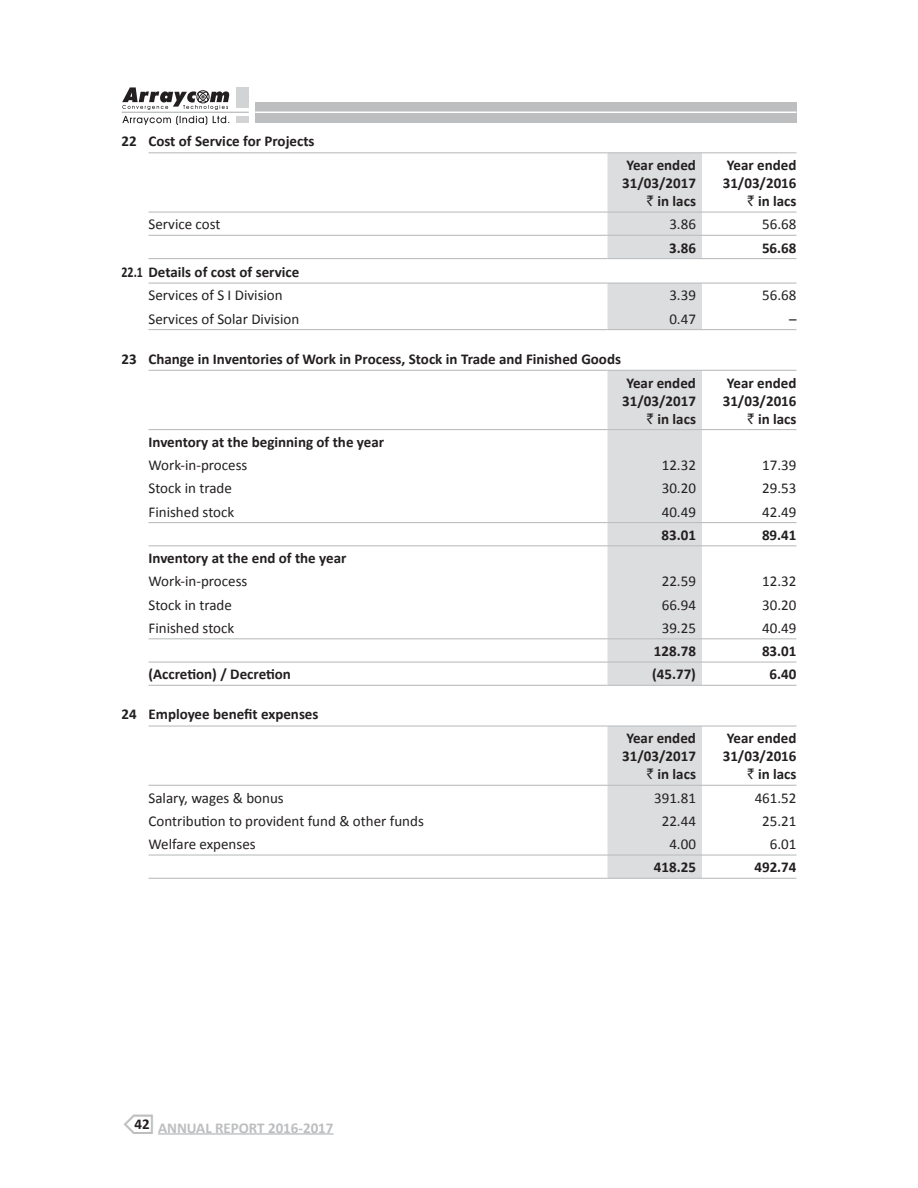
<style>
.page{position:relative;width:918px;height:1188px;background:#fff}
.page>*{position:absolute;margin:0;border:0;box-sizing:border-box;transform-origin:0 0}
.Paragraph_Style_1{font:700 15px/18px "Calibri";color:#231f20;text-align:right}
.Paragraph_Style_1-2{font:15px "Calibri";color:#231f20}
.Paragraph_Style_1-3{font:700 15px "Calibri";color:#231f20;scale:.8 1}
.t1{font:700 15px "Calibri";color:#bcbec0}
.s1{font-family:"Rupee";font-weight:400}
</style>
<div class="page">
<div style="left:255px;top:102px;width:541px;height:21px;background:#bcbec0"></div>
<svg style="left:122px;top:87px;width:107px;height:23px"></svg>
<svg style="left:122px;top:116px;width:107px;height:9px"></svg>
<hr style="left:122px;top:112px;width:127px;height:1px;background:#a7a9ac">
<div style="left:236px;top:87px;width:12px;height:21px;background:#d1d3d4"></div>
<div style="left:236px;top:116px;width:12px;height:7px;background:#d1d3d4"></div>
<hr style="left:255px;top:112px;width:542px;height:1px;background:#fff">
<hr style="left:158px;top:1133px;width:176px;height:2px;background:#bcbec0">
<div style="left:607px;top:153px;width:95px;height:105px;background:#dcddde"></div>
<hr style="left:148px;top:152px;width:459px;height:1px;background:#bcbec0">
<hr style="left:607px;top:152px;width:95px;height:1px;background:#bcbec0">
<hr style="left:702px;top:152px;width:94px;height:1px;background:#bcbec0">
<hr style="left:148px;top:212px;width:459px;height:1px;background:#bcbec0">
<hr style="left:607px;top:212px;width:95px;height:1px;background:#bcbec0">
<hr style="left:702px;top:212px;width:94px;height:1px;background:#bcbec0">
<hr style="left:148px;top:235px;width:459px;height:1px;background:#bcbec0">
<hr style="left:607px;top:235px;width:95px;height:1px;background:#bcbec0">
<hr style="left:702px;top:235px;width:94px;height:1px;background:#bcbec0">
<hr style="left:148px;top:258px;width:459px;height:1px;background:#bcbec0">
<hr style="left:607px;top:258px;width:95px;height:1px;background:#bcbec0">
<hr style="left:702px;top:258px;width:94px;height:1px;background:#bcbec0">
<div style="left:607px;top:284px;width:95px;height:45px;background:#dcddde"></div>
<hr style="left:148px;top:283px;width:459px;height:1px;background:#bcbec0">
<hr style="left:607px;top:283px;width:95px;height:1px;background:#bcbec0">
<hr style="left:702px;top:283px;width:94px;height:1px;background:#bcbec0">
<hr style="left:148px;top:329px;width:459px;height:1px;background:#bcbec0">
<hr style="left:607px;top:329px;width:95px;height:1px;background:#bcbec0">
<hr style="left:702px;top:329px;width:94px;height:1px;background:#bcbec0">
<div style="left:607px;top:371px;width:95px;height:314px;background:#dcddde"></div>
<hr style="left:148px;top:370px;width:459px;height:1px;background:#bcbec0">
<hr style="left:607px;top:370px;width:95px;height:1px;background:#bcbec0">
<hr style="left:702px;top:370px;width:94px;height:1px;background:#bcbec0">
<hr style="left:148px;top:429px;width:459px;height:1px;background:#bcbec0">
<hr style="left:607px;top:429px;width:95px;height:1px;background:#bcbec0">
<hr style="left:702px;top:429px;width:94px;height:1px;background:#bcbec0">
<hr style="left:148px;top:685px;width:459px;height:1px;background:#bcbec0">
<hr style="left:607px;top:685px;width:95px;height:1px;background:#bcbec0">
<hr style="left:702px;top:685px;width:94px;height:1px;background:#bcbec0">
<hr style="left:148px;top:522px;width:459px;height:1px;background:#bcbec0">
<hr style="left:607px;top:522px;width:95px;height:1px;background:#bcbec0">
<hr style="left:702px;top:522px;width:94px;height:1px;background:#bcbec0">
<hr style="left:148px;top:545px;width:459px;height:1px;background:#bcbec0">
<hr style="left:607px;top:545px;width:95px;height:1px;background:#bcbec0">
<hr style="left:702px;top:545px;width:94px;height:1px;background:#bcbec0">
<hr style="left:148px;top:638px;width:459px;height:1px;background:#bcbec0">
<hr style="left:607px;top:638px;width:95px;height:1px;background:#bcbec0">
<hr style="left:702px;top:638px;width:94px;height:1px;background:#bcbec0">
<hr style="left:148px;top:662px;width:459px;height:1px;background:#bcbec0">
<hr style="left:607px;top:662px;width:95px;height:1px;background:#bcbec0">
<hr style="left:702px;top:662px;width:94px;height:1px;background:#bcbec0">
<div style="left:607px;top:727px;width:95px;height:151px;background:#dcddde"></div>
<hr style="left:148px;top:725px;width:459px;height:2px;background:#bcbec0">
<hr style="left:607px;top:725px;width:95px;height:2px;background:#bcbec0">
<hr style="left:702px;top:725px;width:94px;height:2px;background:#bcbec0">
<hr style="left:148px;top:785px;width:459px;height:1px;background:#bcbec0">
<hr style="left:607px;top:785px;width:95px;height:1px;background:#bcbec0">
<hr style="left:702px;top:785px;width:94px;height:1px;background:#bcbec0">
<hr style="left:148px;top:854px;width:459px;height:2px;background:#bcbec0">
<hr style="left:607px;top:854px;width:95px;height:2px;background:#bcbec0">
<hr style="left:702px;top:854px;width:94px;height:2px;background:#bcbec0">
<hr style="left:148px;top:878px;width:459px;height:1px;background:#bcbec0">
<hr style="left:607px;top:878px;width:95px;height:1px;background:#bcbec0">
<hr style="left:702px;top:878px;width:94px;height:1px;background:#bcbec0">
<p class="Paragraph_Style_1" style="left:122px;top:132px;width:195px">22 Cost of Service for Projects</p>
<p class="Paragraph_Style_1" style="left:622px;top:155px;width:75px">Year ended<br>31/03/2017 <span class="s1">`</span> in lacs</p>
<p class="Paragraph_Style_1" style="left:723px;top:155px;width:75px;text-align:left">Year ended<br>31/03/2016</p>
<p class="Paragraph_Style_1" style="left:747px;top:191px;width:51px"><span class="s1">`</span> in lacs</p>
<p class="Paragraph_Style_1-2" style="left:148px;top:215px;width:73px">Service cost</p>
<p class="Paragraph_Style_1-2" style="left:669px;top:215px;width:28px">3.86</p>
<p class="Paragraph_Style_1-2" style="left:762px;top:215px;width:36px">56.68</p>
<p class="Paragraph_Style_1" style="left:669px;top:238px;width:28px">3.86</p>
<p class="Paragraph_Style_1" style="left:762px;top:238px;width:36px">56.68</p>
<p class="Paragraph_Style_1-3" style="left:122px;top:262px;width:224px">22.1 Details of cost of service</p>
<p class="Paragraph_Style_1-2" style="left:148px;top:286px;width:136px">Services of S I Division</p>
<p class="Paragraph_Style_1-2" style="left:669px;top:286px;width:28px">3.39</p>
<p class="Paragraph_Style_1-2" style="left:762px;top:286px;width:36px">56.68</p>
<p class="Paragraph_Style_1-2" style="left:148px;top:309px;width:152px">Services of Solar Division</p>
<p class="Paragraph_Style_1-2" style="left:669px;top:309px;width:28px">0.47</p>
<p class="Paragraph_Style_1-2" style="left:789px;top:309px;width:9px">–</p>
<p class="Paragraph_Style_1" style="left:122px;top:349px;width:501px">23 Change in Inventories of Work in Process, Stock in Trade and Finished Goods</p>
<p class="Paragraph_Style_1" style="left:622px;top:373px;width:75px">Year ended<br>31/03/2017 <span class="s1">`</span> in lacs</p>
<p class="Paragraph_Style_1" style="left:723px;top:373px;width:75px;text-align:left">Year ended<br>31/03/2016</p>
<p class="Paragraph_Style_1" style="left:747px;top:409px;width:51px"><span class="s1">`</span> in lacs</p>
<p class="Paragraph_Style_1" style="left:148px;top:432px;width:237px">Inventory at the beginning of the year</p>
<p class="Paragraph_Style_1-2" style="left:148px;top:456px;width:100px">Work-in-process</p>
<p class="Paragraph_Style_1-2" style="left:662px;top:456px;width:36px">12.32</p>
<p class="Paragraph_Style_1-2" style="left:762px;top:456px;width:36px">17.39</p>
<p class="Paragraph_Style_1-2" style="left:148px;top:479px;width:85px">Stock in trade</p>
<p class="Paragraph_Style_1-2" style="left:662px;top:479px;width:36px">30.20</p>
<p class="Paragraph_Style_1-2" style="left:762px;top:479px;width:36px">29.53</p>
<p class="Paragraph_Style_1-2" style="left:148px;top:502px;width:87px">Finished stock</p>
<p class="Paragraph_Style_1-2" style="left:662px;top:502px;width:36px">40.49</p>
<p class="Paragraph_Style_1-2" style="left:762px;top:502px;width:36px">42.49</p>
<p class="Paragraph_Style_1" style="left:662px;top:525px;width:36px">83.01</p>
<p class="Paragraph_Style_1" style="left:762px;top:525px;width:36px">89.41</p>
<p class="Paragraph_Style_1" style="left:148px;top:548px;width:199px">Inventory at the end of the year</p>
<p class="Paragraph_Style_1-2" style="left:148px;top:572px;width:100px">Work-in-process</p>
<p class="Paragraph_Style_1-2" style="left:662px;top:572px;width:36px">22.59</p>
<p class="Paragraph_Style_1-2" style="left:762px;top:572px;width:36px">12.32</p>
<p class="Paragraph_Style_1-2" style="left:148px;top:595px;width:85px">Stock in trade</p>
<p class="Paragraph_Style_1-2" style="left:662px;top:595px;width:36px">66.94</p>
<p class="Paragraph_Style_1-2" style="left:762px;top:595px;width:36px">30.20</p>
<p class="Paragraph_Style_1-2" style="left:148px;top:619px;width:87px">Finished stock</p>
<p class="Paragraph_Style_1-2" style="left:662px;top:619px;width:36px">39.25</p>
<p class="Paragraph_Style_1-2" style="left:762px;top:619px;width:36px">40.49</p>
<p class="Paragraph_Style_1" style="left:654px;top:641px;width:44px">128.78</p>
<p class="Paragraph_Style_1" style="left:762px;top:641px;width:36px">83.01</p>
<p class="Paragraph_Style_1" style="left:148px;top:665px;width:144px">(Accretion) / Decretion</p>
<p class="Paragraph_Style_1" style="left:652px;top:665px;width:45px">(45.77)</p>
<p class="Paragraph_Style_1" style="left:770px;top:665px;width:28px">6.40</p>
<p class="Paragraph_Style_1" style="left:122px;top:705px;width:199px">24 Employee benefit expenses</p>
<p class="Paragraph_Style_1" style="left:622px;top:729px;width:75px">Year ended<br>31/03/2017 <span class="s1">`</span> in lacs</p>
<p class="Paragraph_Style_1" style="left:723px;top:729px;width:75px;text-align:left">Year ended<br>31/03/2016</p>
<p class="Paragraph_Style_1" style="left:747px;top:765px;width:51px"><span class="s1">`</span> in lacs</p>
<p class="Paragraph_Style_1-2" style="left:148px;top:788px;width:137px">Salary, wages &amp; bonus</p>
<p class="Paragraph_Style_1-2" style="left:654px;top:788px;width:43px">391.81</p>
<p class="Paragraph_Style_1-2" style="left:755px;top:788px;width:43px">461.52</p>
<p class="Paragraph_Style_1-2" style="left:148px;top:812px;width:277px">Contribution to provident fund &amp; other funds</p>
<p class="Paragraph_Style_1-2" style="left:662px;top:812px;width:36px">22.44</p>
<p class="Paragraph_Style_1-2" style="left:762px;top:812px;width:36px">25.21</p>
<p class="Paragraph_Style_1-2" style="left:148px;top:835px;width:109px">Welfare expenses</p>
<p class="Paragraph_Style_1-2" style="left:669px;top:835px;width:28px">4.00</p>
<p class="Paragraph_Style_1-2" style="left:770px;top:835px;width:28px">6.01</p>
<p class="Paragraph_Style_1" style="left:654px;top:858px;width:44px">418.25</p>
<p class="Paragraph_Style_1" style="left:754px;top:858px;width:44px">492.74</p>
<p class="t1" style="left:135px;top:1118px;width:200px"><sup>42</sup> ANNUAL REPORT 2016-2017</p>
</div>
